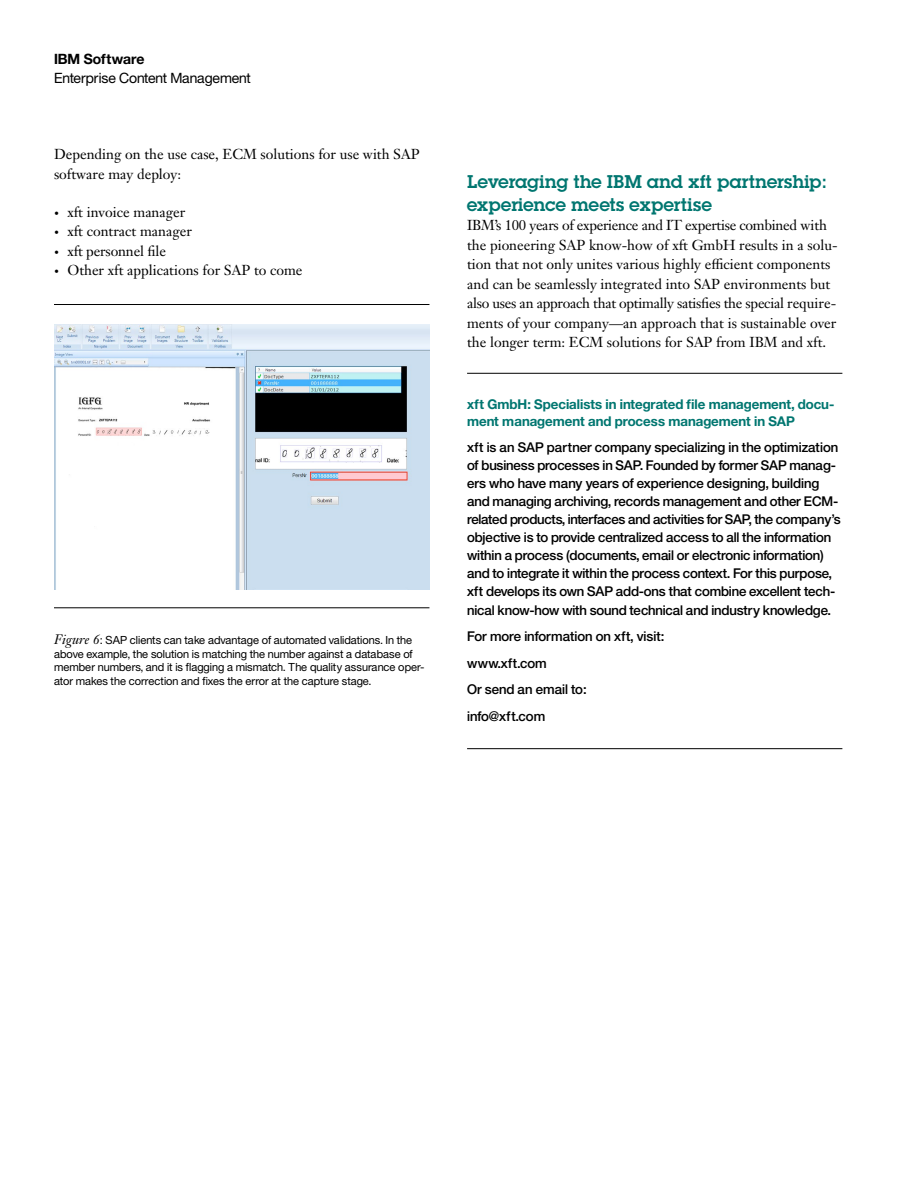
<style>
.page{position:relative;width:918px;height:1188px;background:#fff}
.page>*{position:absolute;margin:0;border:0;box-sizing:border-box;transform-origin:0 0}
._2A_head__color{font:600 18px/22.5px "Lubalinfor IBM";color:#007670}
._2C_body{font:14.25px/19.5px "Janson Text LT Pro";color:#000}
.t1{font:14.25px "Helv Neuefor IBM";letter-spacing:-.01em;color:#000}
.t2{font:700 14.25px "Helv Neuefor IBM";color:#000}
._4B_boxed_body{font:500 13.5px/18px "Helv Neuefor IBM";letter-spacing:-.01em;color:#000}
._4A_boxed_head__colo{font:700 13.5px/16.5px "Helv Neuefor IBM";color:#007670}
._4B_boxed_body__last{font:500 13.5px "Helv Neuefor IBM";color:#000}
._4B_boxed_body-2{font:500 13.5px "Helv Neuefor IBM";letter-spacing:.03em;color:#000}
._2E_figure_caption{font:11.25px/13.5px "Helv Neuefor IBM";color:#000}
.s1{font-size:9.75px}
.s2{font-family:"Janson Text LT Pro";font-style:italic;font-size:13.5px}
</style>
<div class="page">
<img style="left:54px;top:325px;width:375px;height:265px">
<hr style="left:467px;top:373px;width:375px;height:1px;background:#000">
<hr style="left:467px;top:748px;width:375px;height:1px;background:#000">
<hr style="left:54px;top:304px;width:375px;height:1px;background:#000">
<hr style="left:54px;top:607px;width:375px;height:1px;background:#000">
<p class="t2" style="left:54px;top:50px;width:92px">IBM Software</p>
<p class="t1" style="left:54px;top:69px;width:198px">Enterprise Content Management</p>
<p class="_2C_body" style="left:54px;top:145px;width:367px">Depending on the use case, ECM solutions for use with SAP software may deploy:</p>
<p class="_2C_body" style="left:54px;top:202px;width:133px"><span class="s1">•</span> xft invoice manager</p>
<p class="_2C_body" style="left:54px;top:221px;width:140px"><span class="s1">•</span> xft contract manager</p>
<p class="_2C_body" style="left:54px;top:241px;width:114px"><span class="s1">•</span> xft personnel file</p>
<p class="_2C_body" style="left:54px;top:260px;width:250px"><span class="s1">•</span> Other xft applications for SAP to come</p>
<p class="_2E_figure_caption" style="left:54px;top:633px;width:372px"><span class="s2">Figure 6</span>: SAP clients can take advantage of automated validations. In the above example, the solution is matching the number against a database of member numbers, and it is flagging a mismatch. The quality assurance oper&shy;ator makes the correction and fixes the error at the capture stage.</p>
<p class="_2A_head__color" style="left:467px;top:171px;width:361px">Leveraging the IBM and xft partnership: experience meets expertise</p>
<p class="_2C_body" style="left:467px;top:216px;width:372px">IBM’s 100 years of experience and IT expertise combined with the pioneering SAP know-how of xft GmbH results in a solu&shy;tion that not only unites various highly efficient components and can be seamlessly integrated into SAP environments but also uses an approach that optimally satisfies the special require&shy;ments of your company—an approach that is sustainable over the longer term: ECM solutions for SAP from IBM and xft.</p>
<p class="_4A_boxed_head__colo" style="left:467px;top:396px;width:369px">xft GmbH: Specialists in integrated file management, docu&shy;ment management and process management in SAP</p>
<p class="_4B_boxed_body" style="left:467px;top:438px;width:375px">xft is an SAP partner company specializing in the optimization of business processes in SAP. Founded by former SAP manag&shy;ers who have many years of experience designing, building and managing archiving, records management and other ECM&shy;related products, interfaces and activities for SAP, the company’s objective is to provide centralized access to all the information within a process (documents, email or electronic information) and to integrate it within the process context. For this purpose, xft develops its own SAP add-ons that combine excellent tech-</p>
<p class="_4B_boxed_body" style="left:467px;top:601px;width:365px">nical know-how with sound technical and industry knowledge.</p>
<p class="_4B_boxed_body" style="left:467px;top:627px;width:199px">For more information on xft, visit:</p>
<p class="_4B_boxed_body-2" style="left:467px;top:655px;width:81px">www.xft.com</p>
<p class="_4B_boxed_body" style="left:467px;top:680px;width:121px">Or send an email to:</p>
<p class="_4B_boxed_body__last" style="left:467px;top:708px;width:80px">info@xft.com</p>
</div>
